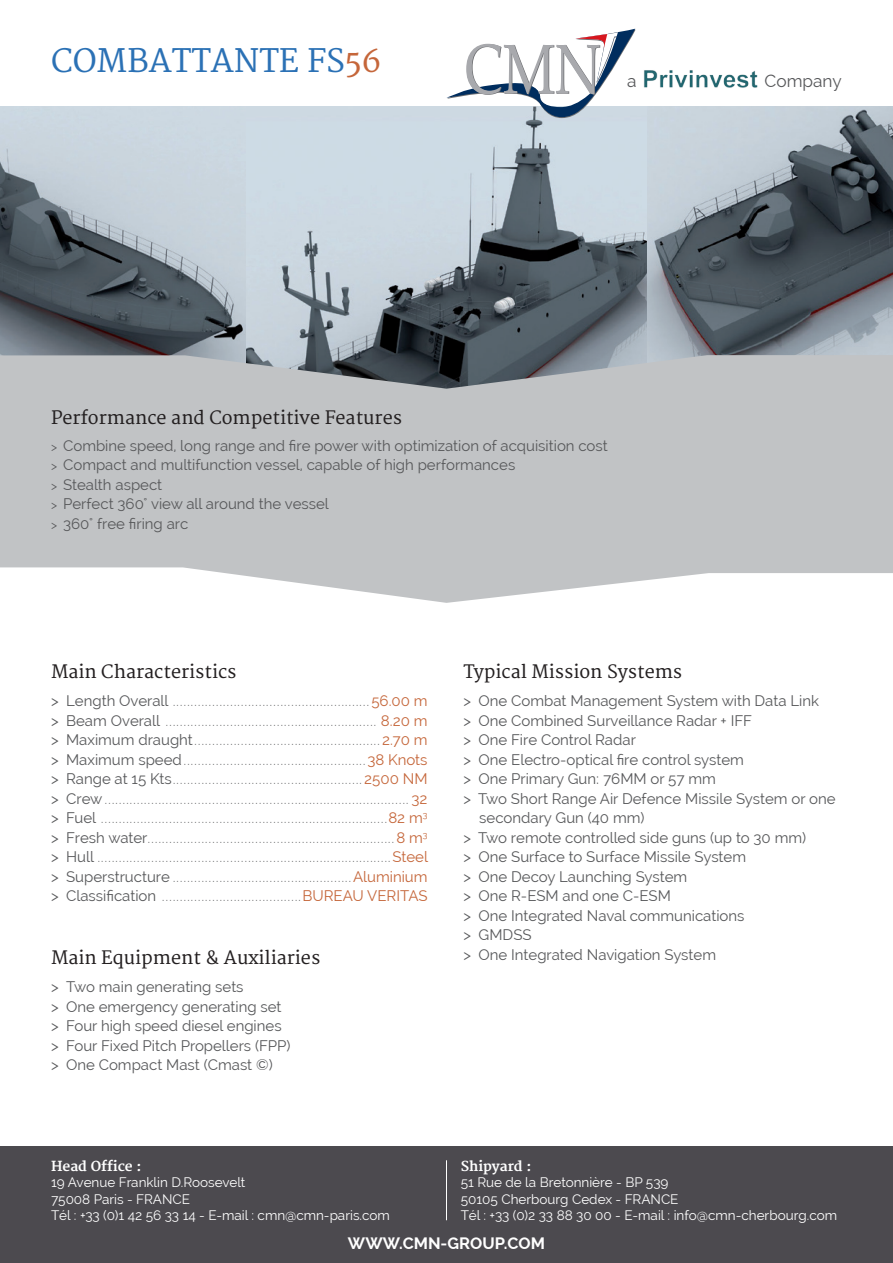
<style>
.page{position:relative;width:893px;height:1263px;background:#fff}
.page>*{position:absolute;margin:0;border:0;box-sizing:border-box;transform-origin:0 0}
.t1{font:31.5px "Merriweather";color:#2b71b5}
.t2{font:18px "Merriweather";color:#231f20}
.t3{font:17.25px "Raleway";color:#57585a}
.t4{font:700 16.5px "Raleway";color:#fff}
.t5{font:15px/19.5px "Raleway";color:#57585a}
.t6{font:13.5px/16.2px "Raleway";color:#fff}
.t7{font:700 13.5px "Merriweather";color:#fff}
.t8{font:12px/19.5px "Raleway";color:#57585a;text-align:justify}
.s1{color:#c5663a}
.s2{font-size:12px}
.s3{font-size:15px}
.s4{font-size:15px;color:#c5663a}
</style>
<div class="page">
<img style="left:0;top:106px;width:246px;height:249px">
<img style="left:647px;top:106px;width:246px;height:249px">
<img style="left:246px;top:106px;width:401px;height:249px">
<div style="left:0;top:1146px;width:893px;height:117px;background:#4c4a4f"></div>
<hr style="left:446px;top:1160px;width:1px;height:60px;background:#fff">
<svg style="left:0;top:355px;width:893px;height:248px;background:#c2c4c6"></svg>
<svg style="left:446px;top:29px;width:190px;height:89px"></svg>
<img style="left:644px;top:70px;width:114px;height:18px">
<h1 class="t1" style="left:51px;top:43px;width:332px">COMBATTANTE FS<span class="s1">56</span></h1>
<h3 class="t3" style="left:627px;top:71px;width:11px">a</h3>
<h3 class="t3" style="left:765px;top:71px;width:79px">Company</h3>
<h2 class="t2" style="left:51px;top:407px;width:352px">Performance and Competitive Features</h2>
<p class="t5" style="left:51px;top:436px;width:558px"><span class="s2">&gt;</span> Combine speed, long range and fire power with optimization of acquisition cost <span class="s2">&gt;</span> Compact and multifunction vessel, capable of high performances<br><span class="s2">&gt;</span> Stealth aspect<br><span class="s2">&gt;</span> Perfect 360° view all around the vessel<br><span class="s2">&gt;</span> 360° free firing arc</p>
<h2 class="t2" style="left:51px;top:661px;width:187px">Main Characteristics</h2>
<p class="t8" style="left:51px;top:692px;width:378px"><span class="s3">&gt; Length Overall</span> .......................................................<span class="s4">56.00 m </span><span class="s3">&gt; Beam Overall</span> ........................................................... <span class="s4">8.20 m </span><span class="s3">&gt; Maximum draught</span>....................................................<span class="s4">2.70 m </span><span class="s3">&gt; Maximum speed</span>...................................................<span class="s4">38 Knots </span><span class="s3">&gt; Range at 15 Kts</span>.....................................................<span class="s4">2500 NM </span><span class="s3">&gt; Crew</span>..................................................................................... <span class="s4">32 </span><span class="s3">&gt; Fuel</span> ................................................................................<span class="s4">82 m</span><sup>3 </sup><span class="s3">&gt; Fresh water</span>.....................................................................<span class="s4">8 m</span><sup>3 </sup><span class="s3">&gt; Hull</span> ..................................................................................<span class="s4">Steel </span><span class="s3">&gt; Superstructure</span> ..................................................<span class="s4">Aluminium </span><span class="s3">&gt; Classification</span> .......................................<span class="s4">BUREAU VERITAS</span></p>
<h2 class="t2" style="left:51px;top:947px;width:271px">Main Equipment &amp; Auxiliaries</h2>
<p class="t5" style="left:51px;top:977px;width:194px">&gt; ➢Two main generating sets</p>
<p class="t5" style="left:51px;top:996px;width:232px">➢&gt; One emergency generating set</p>
<p class="t5" style="left:51px;top:1016px;width:232px">➢&gt; Four high speed diesel engines</p>
<p class="t5" style="left:51px;top:1035px;width:241px">➢&gt; Four Fixed Pitch Propellers (FPP)</p>
<p class="t5" style="left:51px;top:1055px;width:223px">➢&gt; One Compact Mast (Cmast ©)</p>
<h2 class="t2" style="left:463px;top:661px;width:220px">Typical Mission Systems</h2>
<p class="t5" style="left:463px;top:691px;width:357px">&gt; One Combat Management System with Data Link</p>
<p class="t5" style="left:463px;top:710px;width:290px">&gt; One Combined Surveillance Radar + IFF</p>
<p class="t5" style="left:463px;top:730px;width:174px">&gt; One Fire Control Radar</p>
<p class="t5" style="left:463px;top:749px;width:282px">&gt; One Electro-optical fire control system</p>
<p class="t5" style="left:463px;top:769px;width:254px">&gt; One Primary Gun: 76MM or 57 mm</p>
<p class="t5" style="left:463px;top:788px;width:374px">&gt; Two Short Range Air Defence Missile System or one</p>
<p class="t5" style="left:479px;top:808px;width:167px">secondary Gun (40 mm)</p>
<p class="t5" style="left:463px;top:827px;width:344px">&gt; Two remote controlled side guns (up to 30 mm)</p>
<p class="t5" style="left:463px;top:847px;width:284px">&gt; One Surface to Surface Missile System</p>
<p class="t5" style="left:463px;top:866px;width:225px">&gt; One Decoy Launching System</p>
<p class="t5" style="left:463px;top:886px;width:209px">&gt; One R-ESM and one C-ESM</p>
<p class="t5" style="left:463px;top:905px;width:283px">&gt; One Integrated Naval communications</p>
<p class="t5" style="left:463px;top:925px;width:70px">&gt; GMDSS</p>
<p class="t5" style="left:463px;top:944px;width:254px">&gt; One Integrated Navigation System</p>
<p class="t7" style="left:51px;top:1158px;width:92px">Head Office :</p>
<p class="t6" style="left:51px;top:1174px;width:340px">19 Avenue Franklin D.Roosevelt<br>75008 Paris - FRANCE<br>Tél : +33 (0)1 42 56 33 14 - E-mail : cmn@cmn-paris.com</p>
<p class="t7" style="left:461px;top:1158px;width:72px">Shipyard :</p>
<p class="t6" style="left:461px;top:1174px;width:378px">51 Rue de la Bretonnière - BP 539<br>50105 Cherbourg Cedex - FRANCE<br>Tél : +33 (0)2 33 88 30 00 - E-mail : info@cmn-cherbourg.com</p>
<h3 class="t4" style="left:348px;top:1233px;width:199px">WWW.CMN-GROUP.COM</h3>
</div>
